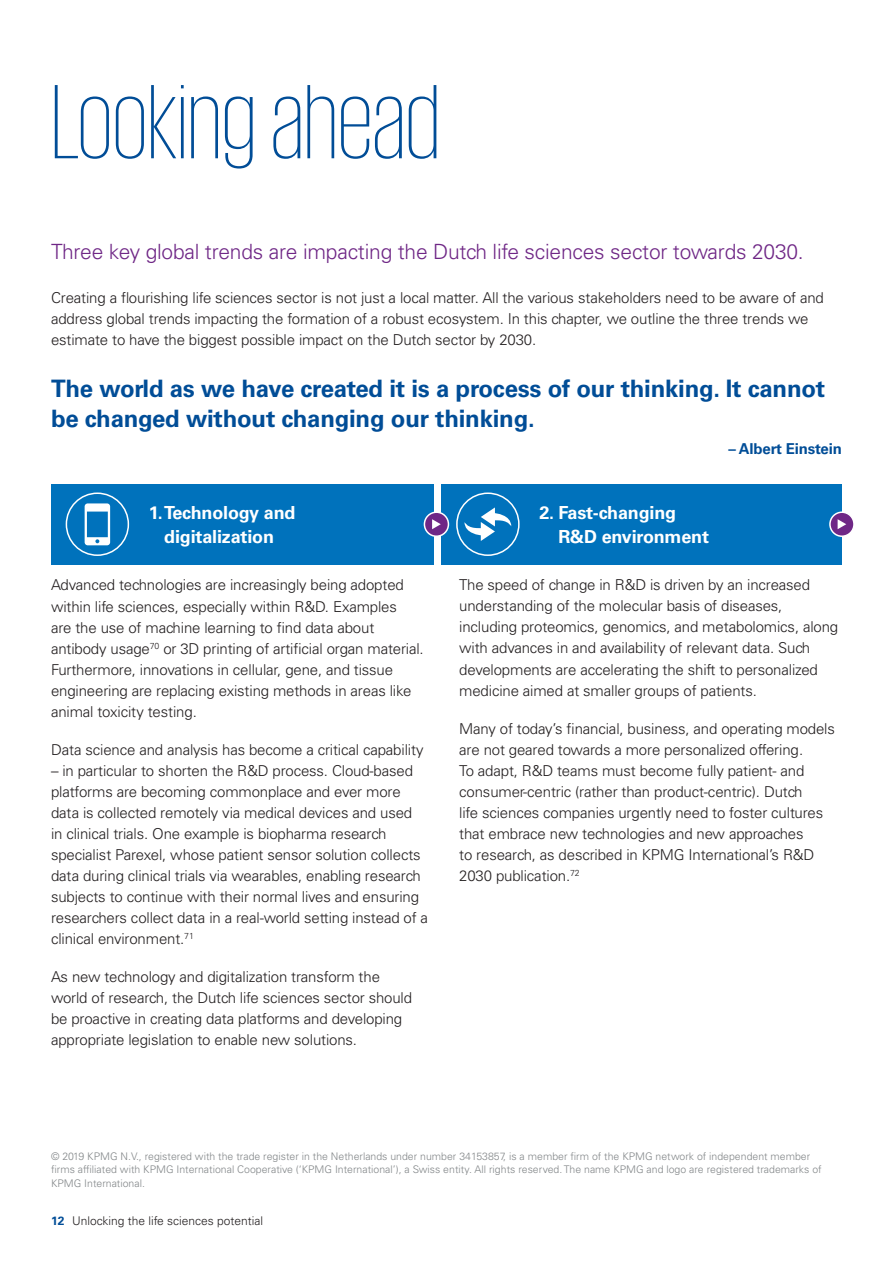
<style>
.page{position:relative;width:893px;height:1263px;background:#fff}
.page>*{position:absolute;margin:0;border:0;box-sizing:border-box;transform-origin:0 0}
.t1{font:200 108px "KPMG";color:#014d97}
.t2{font:700 24px/30px "Univers LT Std";letter-spacing:-.01em;color:#014d97}
.t3{font:300 21px "Univers LT Std";letter-spacing:-.01em;color:#6f2786}
.t4{font:700 18px/24px "Univers LT Std";letter-spacing:-.01em;color:#fff}
.t5{font:300 15px/21px "Univers LT Std";letter-spacing:-.01em;color:#231f20}
.t6{font:700 15px "Univers LT Std";letter-spacing:-.01em;color:#014d97}
.t7{font:300 12px "Univers LT Std";color:#231f20}
.t8{font:700 12px "Univers LT Std";color:#014d97}
.t9{font:300 10.5px/13.5px "Univers LT Std";color:#828688}
</style>
<div class="page">
<div style="left:441px;top:484px;width:401px;height:81px;background:#0072bc"></div>
<div style="left:456px;top:492px;width:64px;height:64px;border:2px solid #fff;border-radius:50%"></div>
<div style="left:51px;top:484px;width:383px;height:81px;background:#0072bc"></div>
<div style="left:66px;top:492px;width:63px;height:64px;border:2px solid #fff;border-radius:50%"></div>
<div style="left:424px;top:512px;width:24px;height:24px;background:#6f2786;border-radius:50%"></div>
<div style="left:424px;top:511px;width:25px;height:26px;border:2px solid #fff;border-radius:50%"></div>
<svg style="left:432px;top:519px;width:9px;height:10px"></svg>
<div style="left:830px;top:512px;width:24px;height:24px;background:#6f2786;border-radius:50%"></div>
<div style="left:829px;top:511px;width:26px;height:26px;border:2px solid #fff;border-radius:50%"></div>
<svg style="left:838px;top:519px;width:8px;height:10px"></svg>
<svg style="left:85px;top:503px;width:25px;height:42px"></svg>
<svg style="left:464px;top:507px;width:47px;height:34px"></svg>
<h1 class="t1" style="left:51px;top:71px;width:390px">Looking ahead</h1>
<h3 class="t3" style="left:51px;top:238px;width:754px">Three key global trends are impacting the Dutch life sciences sector towards 2030.</h3>
<p class="t5" style="left:51px;top:288px;width:774px">Creating a flourishing life sciences sector is not just a local matter. All the various stakeholders need to be aware of and address global trends impacting the formation of a robust ecosystem. In this chapter, we outline the three trends we estimate to have the biggest possible impact on the Dutch sector by 2030.</p>
<h2 class="t2" style="left:51px;top:374px;width:776px">The world as we have created it is a process of our thinking. It cannot be changed without changing our thinking.</h2>
<p class="t6" style="left:729px;top:440px;width:115px">– Albert Einstein</p>
<p class="t4" style="left:149px;top:500px;width:148px;text-align:center">1. Technology and digitalization</p>
<p class="t5" style="left:51px;top:575px;width:374px">Advanced technologies are increasingly being adopted within life sciences, especially within R&amp;D. Examples<br>are the use of machine learning to find data about antibody usage<sup>70</sup> or 3D printing of artificial organ material.<br>Furthermore, innovations in cellular, gene, and tissue engineering are replacing existing methods in areas like animal toxicity testing.</p>
<p class="t5" style="left:51px;top:739px;width:374px">Data science and analysis has become a critical capability</p>
<p class="t5" style="left:51px;top:760px;width:379px">– in particular to shorten the R&amp;D process. Cloud-based platforms are becoming commonplace and ever more data is collected remotely via medical devices and used<br>in clinical trials. One example is biopharma research specialist Parexel, whose patient sensor solution collects data during clinical trials via wearables, enabling research subjects to continue with their normal lives and ensuring researchers collect data in a real-world setting instead of a clinical environment.<sup>71</sup></p>
<p class="t5" style="left:51px;top:966px;width:363px">As new technology and digitalization transform the world of research, the Dutch life sciences sector should be proactive in creating data platforms and developing appropriate legislation to enable new solutions.</p>
<p class="t4" style="left:558px;top:500px;width:152px;text-indent:-19px">2. Fast-changing<br>R&amp;D environment</p>
<p class="t5" style="left:459px;top:575px;width:381px">The speed of change in R&amp;D is driven by an increased understanding of the molecular basis of diseases, including proteomics, genomics, and metabolomics, along with advances in and availability of relevant data. Such developments are accelerating the shift to personalized medicine aimed at smaller groups of patients.</p>
<p class="t5" style="left:459px;top:718px;width:377px">Many of today’s financial, business, and operating models are not geared towards a more personalized offering.<br>To adapt, R&amp;D teams must become fully patient- and consumer-centric (rather than product-centric). Dutch<br>life sciences companies urgently need to foster cultures that embrace new technologies and new approaches<br>to research, as described in KPMG International’s R&amp;D 2030 publication.<sup>72</sup></p>
<p class="t9" style="left:51px;top:1149px;width:772px">© 2019 KPMG N.V., registered with the trade register in the Netherlands under number 34153857, is a member firm of the KPMG network of independent member firms affiliated with KPMG International Cooperative (‘KPMG International’), a Swiss entity. All rights reserved. The name KPMG and logo are registered trademarks of<br>KPMG International.</p>
<p class="t8" style="left:51px;top:1214px;width:15px">12</p>
<p class="t7" style="left:72px;top:1214px;width:192px">Unlocking the life sciences potential</p>
</div>
